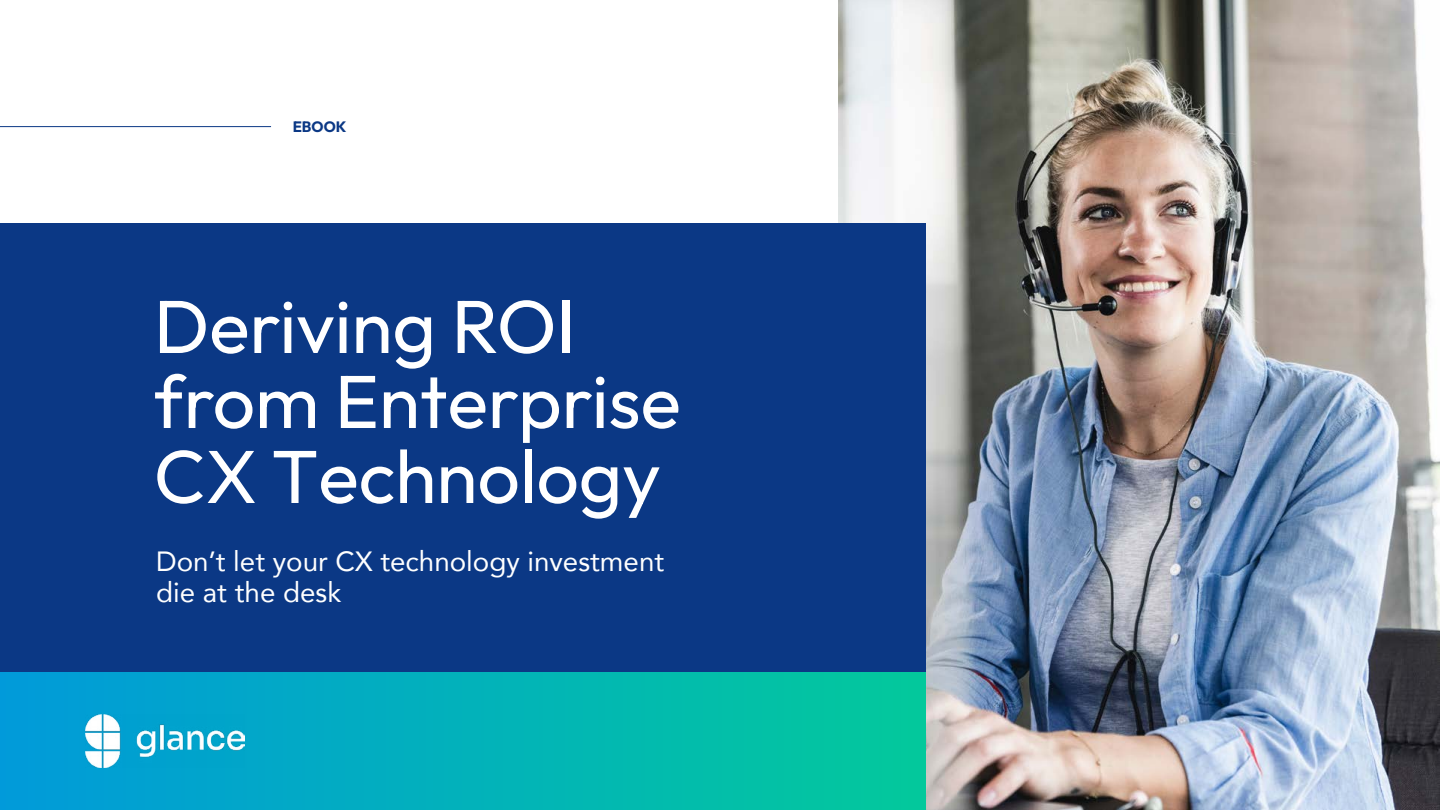
<style>
.page{position:relative;width:1440px;height:810px;background:#fff}
.page>*{position:absolute;margin:0;border:0;box-sizing:border-box;transform-origin:0 0}
.t1{font:100 75px/75px "Outfit";color:#fff}
.t2{font:27.75px/31.5px "Avenir";color:#fff}
.t3{font:100 15px "Outfit";color:#0b3885}
</style>
<div class="page">
<img style="left:838px;top:0;width:602px;height:810px">
<div style="left:0;top:223px;width:926px;height:465px;background:#0b3885"></div>
<hr style="left:0;top:126px;width:271px;height:1px;background:#0b3885">
<div style="left:0;top:672px;width:926px;height:138px;background:linear-gradient(to right,#019ada,#03c99b)"></div>
<img style="left:86px;top:715px;width:158px;height:52px">
<p class="t3" style="left:293px;top:118px;width:55px">EBOOK</p>
<h1 class="t1" style="left:154px;top:290px;width:529px">Deriving ROI from Enterprise<br>CX Technology</h1>
<p class="t2" style="left:156px;top:545px;width:510px">Don’t let your CX technology investment die at the desk</p>
</div>
